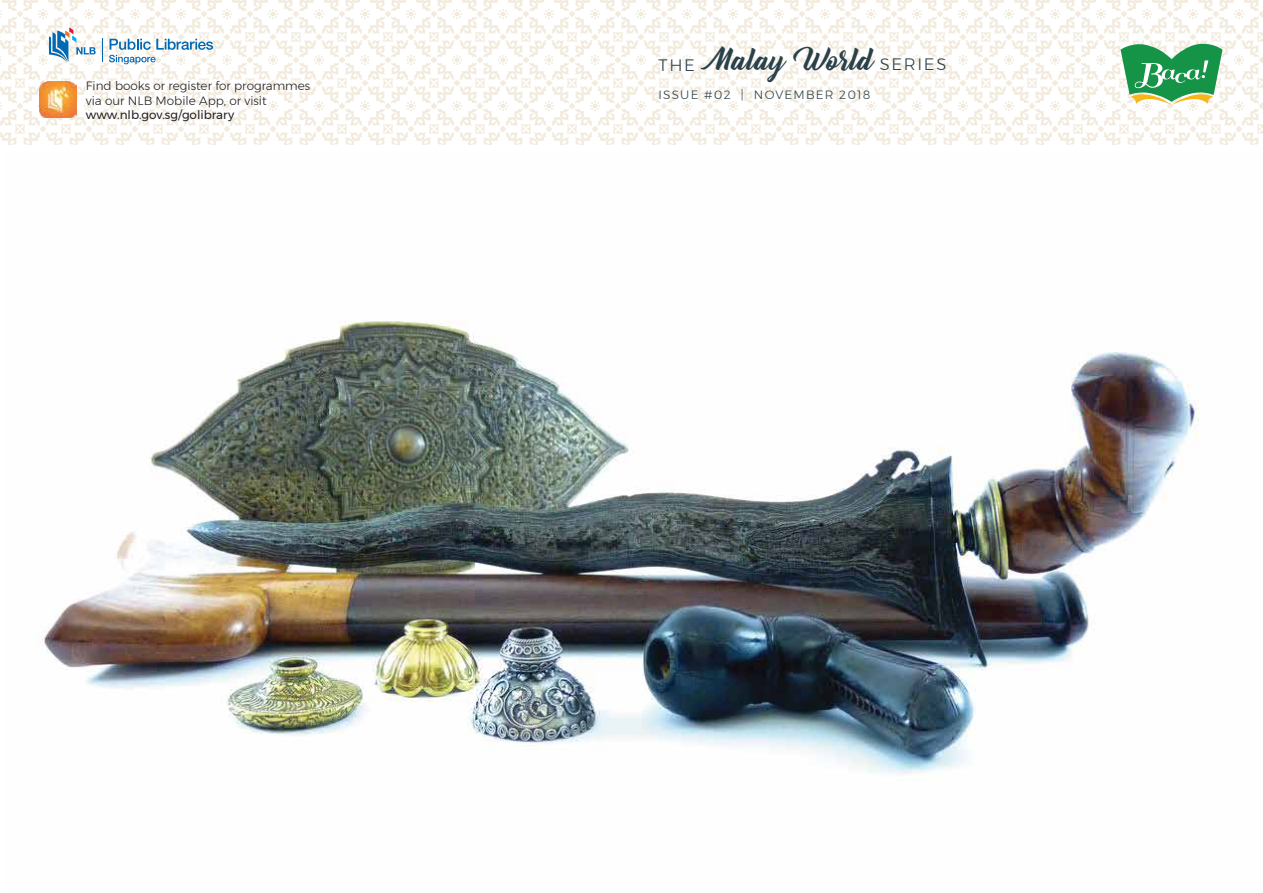
<style>
.page{position:relative;width:1263px;height:893px;background:#fff}
.page>*{position:absolute;margin:0;border:0;box-sizing:border-box;transform-origin:0 0}
.t1{font:27px "Bernadette";color:#2b414a}
.t2{font:300 12px/14.4px "Montserrat";color:#231f20}
.t3{font:12px "Montserrat";color:#231f20}
.t4{font:300 12px "Montserrat";letter-spacing:.1em;color:#2b414a}
.s1{font-family:"Montserrat";font-weight:300;font-size:16.5px}
</style>
<div class="page">
<svg style="left:0;top:0;width:1263px;height:145px"></svg>
<img style="left:42px;top:320px;width:1157px;height:454px">
<img style="left:40px;top:81px;width:36px;height:37px">
<svg style="left:109px;top:39px;width:104px;height:25px"></svg>
<svg style="left:49px;top:27px;width:47px;height:35px"></svg>
<svg style="left:102px;top:39px;width:1px;height:23px"></svg>
<svg style="left:1120px;top:44px;width:102px;height:61px"></svg>
<p class="t2" style="left:86px;top:79px;width:226px">Find books or register for programmes via our NLB Mobile App, or visit</p>
<p class="t3" style="left:86px;top:106px;width:150px">www.nlb.gov.sg/golibrary</p>
<h1 class="t1" style="left:659px;top:39px;width:289px"><span class="s1">THE</span> Malay World <span class="s1">SERIES</span></h1>
<p class="t4" style="left:659px;top:86px;width:213px">ISSUE #02 | NOVEMBER 2018</p>
</div>
